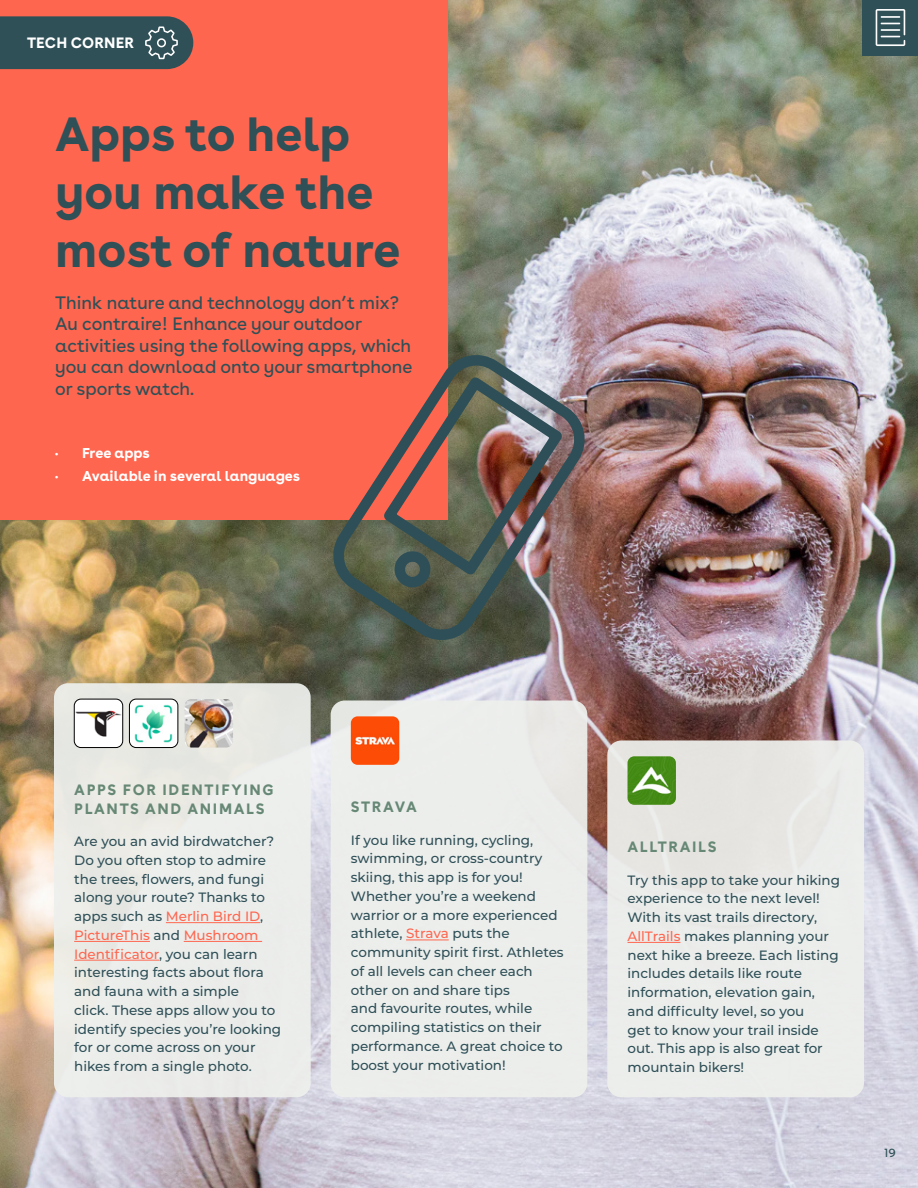
<style>
.page{position:relative;width:918px;height:1188px;background:#fff}
.page>*{position:absolute;margin:0;border:0;box-sizing:border-box;transform-origin:0 0}
.t1{font:700 48px/57.6px "Buenos Aires";color:#2f5057}
.t2{font:18px/21.6px "Buenos Aires";color:#2f5057}
.t3{font:700 15px/18.8px "Buenos Aires";letter-spacing:.11em;color:#668875}
.t4{font:700 15px "Buenos Aires";letter-spacing:.01em;color:#fff}
.t5{font:700 14.25px "Buenos Aires";color:#fff}
.t6{font:500 13.5px/18.8px "Montserrat";color:#2e4f57}
.t7{font:12px "Buenos Aires";color:#2f5057}
.s1{color:#ff664f}
</style>
<div class="page">
<img style="left:0;top:0;width:918px;height:1188px">
<div style="left:0;top:0;width:447px;height:519px;background:#ff664f"></div>
<div style="left:863px;top:0;width:55px;height:55px;background:#2f5057"></div>
<svg style="left:876px;top:9px;width:29px;height:37px"></svg>
<div style="left:607px;top:740px;width:257px;height:357px;background:#eef0ed;border-radius:14px"></div>
<hr style="left:628px;top:942px;width:52px;height:1px;background:#ff664f">
<img style="left:628px;top:756px;width:48px;height:49px">
<div style="left:331px;top:701px;width:256px;height:396px;background:#eef0ed;border-radius:14px"></div>
<hr style="left:406px;top:940px;width:43px;height:1px;background:#ff664f">
<img style="left:351px;top:716px;width:48px;height:49px">
<div style="left:54px;top:683px;width:257px;height:414px;background:#eef0ed;border-radius:14px"></div>
<hr style="left:166px;top:922px;width:94px;height:1px;background:#ff664f">
<hr style="left:74px;top:941px;width:76px;height:1px;background:#ff664f">
<hr style="left:184px;top:941px;width:78px;height:1px;background:#ff664f">
<hr style="left:74px;top:960px;width:85px;height:1px;background:#ff664f">
<img style="left:74px;top:699px;width:49px;height:49px">
<div style="left:74px;top:699px;width:49px;height:49px;border:1px solid #000;border-radius:7px"></div>
<img style="left:129px;top:699px;width:49px;height:49px">
<div style="left:129px;top:699px;width:49px;height:49px;border:1px solid #000;border-radius:7px"></div>
<img style="left:185px;top:699px;width:48px;height:49px">
<img style="left:324px;top:346px;width:270px;height:304px">
<svg style="left:0;top:16px;width:193px;height:53px;background:#3a545a"></svg>
<p class="t4" style="left:27px;top:30px;width:109px">TECH CORNER</p>
<h1 class="t1" style="left:55px;top:101px;width:347px">Apps to help you make the most of nature</h1>
<h2 class="t2" style="left:55px;top:290px;width:359px">Think nature and technology don’t mix?<br>Au contraire! Enhance your outdoor activities using the following apps, which you can download onto your smartphone or sports watch.</h2>
<p class="t5" style="left:55px;top:441px;width:96px">• Free apps</p>
<p class="t5" style="left:55px;top:463px;width:247px">• Available in several languages</p>
<p class="t3" style="left:74px;top:779px;width:201px">APPS FOR IDENTIFYING<br>PLANTS AND ANIMALS</p>
<p class="t6" style="left:74px;top:831px;width:209px">Are you an avid birdwatcher?<br>Do you often stop to admire the trees, flowers, and fungi along your route? Thanks to apps such as <span class="s1">Merlin Bird ID</span>,<br><span class="s1">PictureThis</span> and <span class="s1">Mushroom<br>Identificator</span>, you can learn interesting facts about flora and fauna with a simple<br>click. These apps allow you to identify species you’re looking for or come across on your hikes from a single photo.</p>
<p class="t3" style="left:351px;top:796px;width:68px">STRAVA</p>
<p class="t6" style="left:351px;top:830px;width:214px">If you like running, cycling, swimming, or cross-country skiing, this app is for you!<br>Whether you’re a weekend warrior or a more experienced athlete, <span class="s1">Strava</span> puts the community spirit first. Athletes of all levels can cheer each other on and share tips<br>and favourite routes, while compiling statistics on their performance. A great choice to boost your motivation!</p>
<p class="t3" style="left:628px;top:836px;width:90px">ALLTRAILS</p>
<p class="t6" style="left:628px;top:870px;width:214px">Try this app to take your hiking experience to the next level!<br>With its vast trails directory,<br><span class="s1">AllTrails</span> makes planning your next hike a breeze. Each listing includes details like route information, elevation gain, and difficulty level, so you<br>get to know your trail inside out. This app is also great for mountain bikers!</p>
<p class="t7" style="left:884px;top:1143px;width:13px">19</p>
</div>
